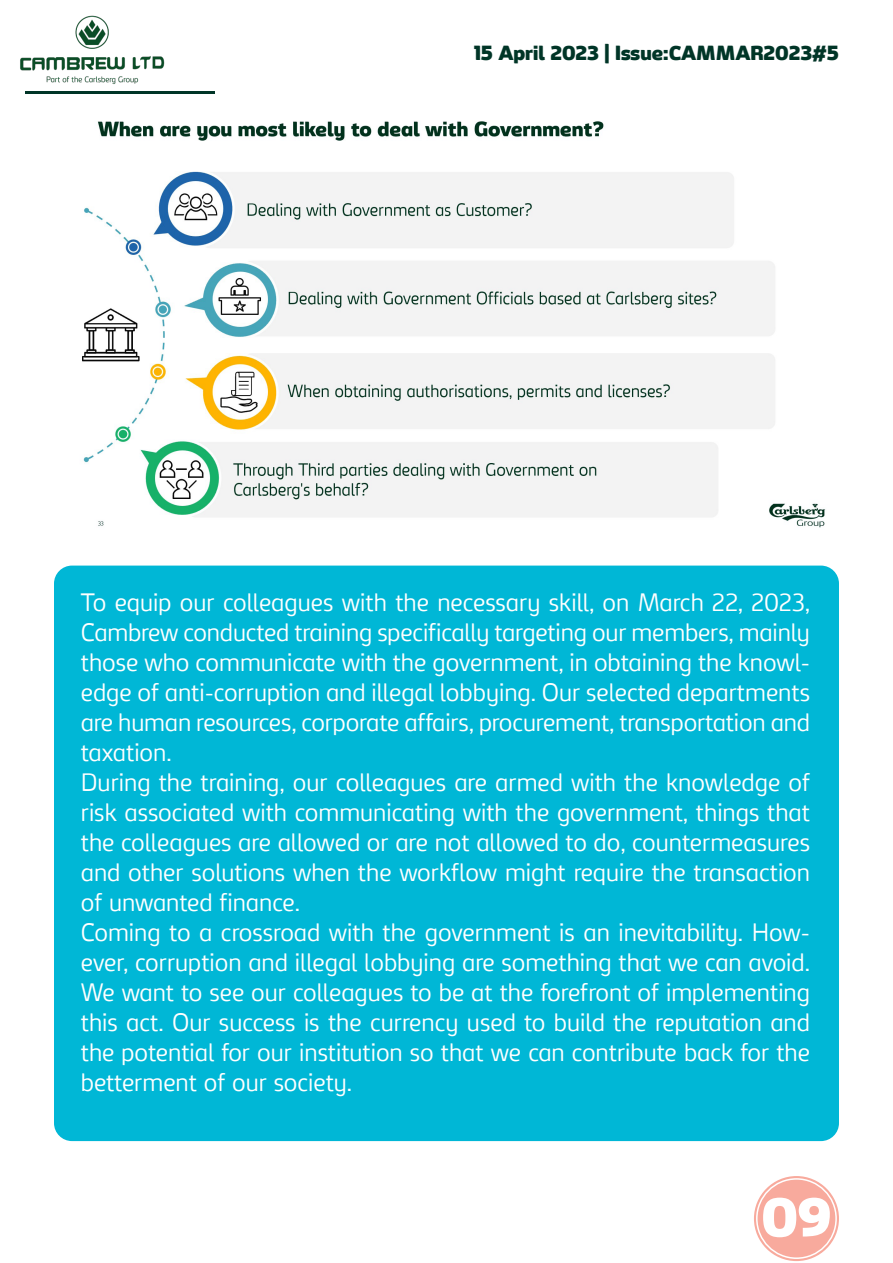
<style>
.page{position:relative;width:893px;height:1263px;background:#fff}
.page>*{position:absolute;margin:0;border:0;box-sizing:border-box;transform-origin:0 0}
.t1{font:900 52.5px "Carlsberg Sans";color:#fff}
.t2{font:300 24px/30px "Carlsberg Sans";color:#fff;text-align:justify}
.t3{font:900 19.5px "Carlsberg Sans";color:#003527}
</style>
<div class="page">
<img style="left:20px;top:15px;width:145px;height:69px">
<hr style="left:25px;top:92px;width:190px;height:2px;background:#003527">
<div style="left:754px;top:1176px;width:85px;height:85px;background:#f8aa9d;border-radius:50%"></div>
<div style="left:756px;top:1178px;width:81px;height:81px;border:2px solid #fff;border-radius:50%"></div>
<img style="left:82px;top:121px;width:744px;height:407px">
<div style="left:54px;top:566px;width:785px;height:575px;background:#00b7d6;border-radius:18px"></div>
<p class="t3" style="left:474px;top:41px;width:366px">15 April 2023 | Issue:CAMMAR2023#5</p>
<p class="t2" style="left:81px;top:587px;width:731px">To equip our colleagues with the necessary skill, on March 22, 2023, Cambrew conducted training specifically targeting our members, mainly those who communicate with the government, in obtaining the knowl&shy;edge of anti-corruption and illegal lobbying. Our selected departments are human resources, corporate affairs, procurement, transportation and taxation.</p>
<p class="t2" style="left:81px;top:767px;width:731px">During the training, our colleagues are armed with the knowledge of risk associated with communicating with the government, things that the colleagues are allowed or are not allowed to do, countermeasures and other solutions when the workflow might require the transaction of unwanted finance.</p>
<p class="t2" style="left:81px;top:917px;width:731px">Coming to a crossroad with the government is an inevitability. How&shy;ever, corruption and illegal lobbying are something that we can avoid.<br>We want to see our colleagues to be at the forefront of implementing this act. Our success is the currency used to build the reputation and the potential for our institution so that we can contribute back for the betterment of our society.</p>
<p class="t1" style="left:761px;top:1184px;width:72px">09</p>
</div>
